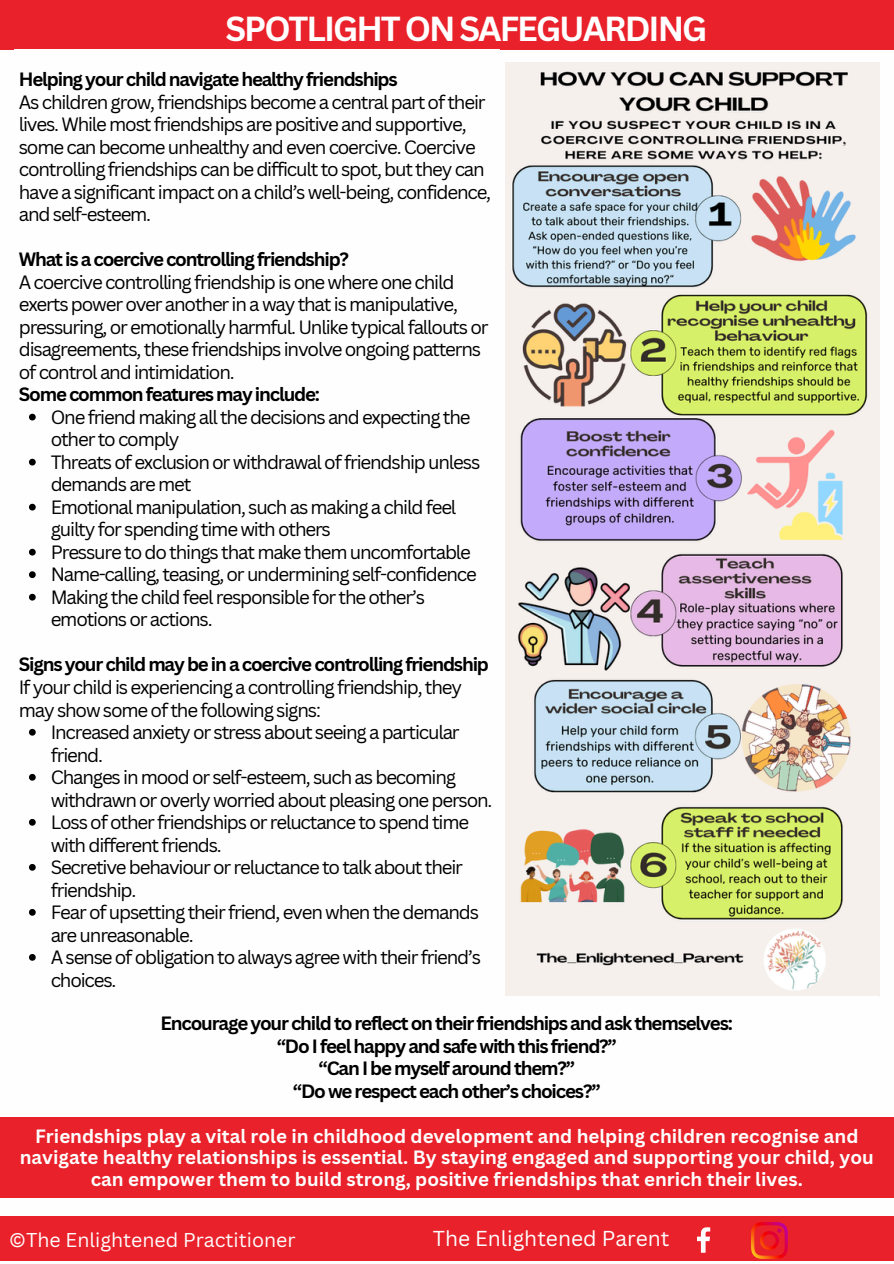
<style>
.page{position:relative;width:894px;height:1264px;background:#fff}
.page>*{position:absolute;margin:0;border:0;box-sizing:border-box;transform-origin:0 0}
.t1{font:700 33.75px "Canva Sans";letter-spacing:-.06em;color:#fff}
.t2{font:21px "Canva Sans";color:#fefefe}
.t3{font:19.5px "Canva Sans";color:#fefefe}
.t4{font:18.75px/22.5px "Canva Sans";letter-spacing:-.065em;color:#000}
.t5{font:700 18.75px/22.5px "Canva Sans";letter-spacing:-.065em;color:#000;text-align:center}
.t6{font:700 18.75px/21.3px "Canva Sans";color:#fefefe;text-align:center}
</style>
<div class="page">
<div style="left:0;top:1216px;width:893px;height:44px;background:#e9212a"></div>
<svg style="left:697px;top:1227px;width:13px;height:25px"></svg>
<img style="left:751px;top:1222px;width:35px;height:36px">
<div style="left:0;top:0;width:893px;height:50px;background:#e9212a"></div>
<div style="left:14px;top:49px;width:485px;height:960px;background:#fefefe"></div>
<svg style="left:29px;top:414px;width:7px;height:6px"></svg>
<svg style="left:29px;top:459px;width:7px;height:6px"></svg>
<svg style="left:29px;top:504px;width:7px;height:6px"></svg>
<svg style="left:29px;top:549px;width:7px;height:6px"></svg>
<svg style="left:29px;top:571px;width:7px;height:7px"></svg>
<svg style="left:29px;top:594px;width:7px;height:6px"></svg>
<svg style="left:29px;top:729px;width:7px;height:6px"></svg>
<svg style="left:29px;top:774px;width:7px;height:6px"></svg>
<svg style="left:29px;top:819px;width:7px;height:6px"></svg>
<svg style="left:29px;top:864px;width:7px;height:6px"></svg>
<svg style="left:29px;top:909px;width:7px;height:6px"></svg>
<svg style="left:29px;top:954px;width:7px;height:6px"></svg>
<div style="left:0;top:1117px;width:893px;height:80px;background:#e9212a"></div>
<img style="left:505px;top:62px;width:374px;height:934px">
<h3 class="t1" style="left:225px;top:5px;width:483px">SPOTLIGHT ON SAFEGUARDING</h3>
<p class="t5" style="left:19px;top:68px;width:380px">Helping your child navigate healthy friendships</p>
<p class="t4" style="left:19px;top:90px;width:474px">As children grow, friendships become a central part of their lives. While most friendships are positive and supportive, some can become unhealthy and even coercive. Coercive controlling friendships can be difficult to spot, but they can have a significant impact on a child’s well-being, confidence, and self-esteem.</p>
<p class="t5" style="left:19px;top:248px;width:331px">What is a coercive controlling friendship?</p>
<p class="t4" style="left:19px;top:270px;width:471px">A coercive controlling friendship is one where one child exerts power over another in a way that is manipulative, pressuring, or emotionally harmful. Unlike typical fallouts or disagreements, these friendships involve ongoing patterns of control and intimidation.</p>
<p class="t5" style="left:19px;top:383px;width:303px">Some common features may include:</p>
<p class="t4" style="left:51px;top:405px;width:421px">One friend making all the decisions and expecting the other to comply</p>
<p class="t4" style="left:51px;top:450px;width:431px">Threats of exclusion or withdrawal of friendship unless demands are met</p>
<p class="t4" style="left:51px;top:495px;width:407px">Emotional manipulation, such as making a child feel guilty for spending time with others</p>
<p class="t4" style="left:51px;top:540px;width:421px">Pressure to do things that make them uncomfortable</p>
<p class="t4" style="left:51px;top:563px;width:427px">Name-calling, teasing, or undermining self-confidence</p>
<p class="t4" style="left:51px;top:585px;width:376px">Making the child feel responsible for the other’s emotions or actions.</p>
<p class="t5" style="left:19px;top:653px;width:471px">Signs your child may be in a coercive controlling friendship</p>
<p class="t4" style="left:19px;top:675px;width:444px">If your child is experiencing a controlling friendship, they may show some of the following signs:</p>
<p class="t4" style="left:51px;top:720px;width:410px">Increased anxiety or stress about seeing a particular friend.</p>
<p class="t4" style="left:51px;top:765px;width:443px">Changes in mood or self-esteem, such as becoming withdrawn or overly worried about pleasing one person.</p>
<p class="t4" style="left:51px;top:810px;width:420px">Loss of other friendships or reluctance to spend time with different friends.</p>
<p class="t4" style="left:51px;top:855px;width:414px">Secretive behaviour or reluctance to talk about their friendship.</p>
<p class="t4" style="left:51px;top:900px;width:429px">Fear of upsetting their friend, even when the demands are unreasonable.</p>
<p class="t4" style="left:51px;top:945px;width:432px">A sense of obligation to always agree with their friend’s choices.</p>
<h3 class="t5" style="left:160px;top:1011px;width:574px">Encourage your child to reflect on their friendships and ask themselves: “Do I feel happy and safe with this friend?”<br>“Can I be myself around them?”<br>“Do we respect each other’s choices?”</h3>
<p class="t6" style="left:20px;top:1124px;width:855px">Friendships play a vital role in childhood development and helping children recognise and navigate healthy relationships is essential. By staying engaged and supporting your child, you can empower them to build strong, positive friendships that enrich their lives.</p>
<p class="t3" style="left:9px;top:1226px;width:288px">©The Enlightened Practitioner</p>
<h1 class="t2" style="left:432px;top:1223px;width:238px">The Enlightened Parent</h1>
</div>
